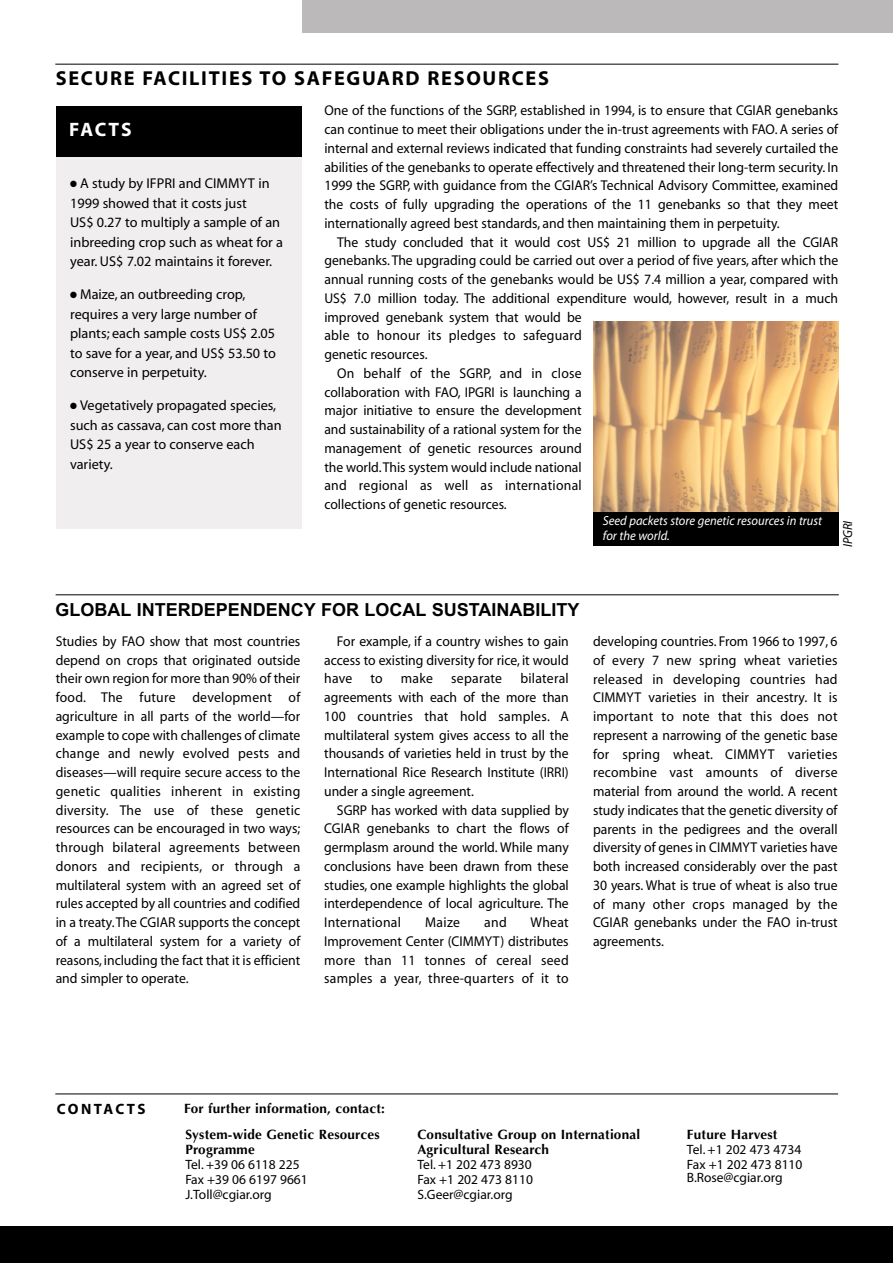
<style>
.page{position:relative;width:893px;height:1263px;background:#fff}
.page>*{position:absolute;margin:0;border:0;box-sizing:border-box;transform-origin:0 0}
.t1{font:700 20.25px "Myriad";letter-spacing:.085em;color:#000}
.t2{font:700 19.5px "Myriad";letter-spacing:.095em;color:#fff}
.t3{font:700 18px "Arial";color:#000}
.t4{font:700 15px "Myriad";letter-spacing:.155em;color:#000}
.t5{font:14.25px/18.8px "Myriad";color:#000;text-align:justify;scale:.96 1}
.t6{font:14.25px/19.5px "Myriad";color:#000}
.t7{font:14.25px "Myriad";letter-spacing:.02em;color:#000;scale:.96 1}
.t8{font:13.5px/15px "Myriad";color:#000}
.t9{font:700 13.5px/15px "Optima";letter-spacing:.015em;color:#000}
.t10{font:italic 13.2px/14.2px "Myriad";color:#fff;scale:.96 1}
.t11{font:italic 13.2px "Myriad";letter-spacing:-.005em;color:#000;scale:.96 1}
.s1{font-size:12.75px}
</style>
<div class="page">
<div style="left:0;top:1226px;width:892px;height:37px;background:#000"></div>
<hr style="left:55px;top:1094px;width:783px;height:1px;background:#000">
<div style="left:302px;top:0;width:590px;height:32px;background:#bbb9b9"></div>
<hr style="left:55px;top:64px;width:783px;height:1px;background:#000">
<div style="left:56px;top:157px;width:245px;height:371px;background:#f1eeef"></div>
<div style="left:56px;top:106px;width:245px;height:51px;background:#000"></div>
<img style="left:593px;top:322px;width:245px;height:190px">
<div style="left:592px;top:512px;width:246px;height:34px;background:#000"></div>
<hr style="left:56px;top:594px;width:782px;height:1px;background:#000">
<h1 class="t1" style="left:56px;top:70px;width:494px">SECURE FACILITIES TO SAFEGUARD RESOURCES</h1>
<p class="t5" style="left:324px;top:102px;width:537px">One of the functions of the SGRP, established in 1994, is to ensure that CGIAR genebanks can continue to meet their obligations under the in-trust agreements with FAO. A series of internal and external reviews indicated that funding constraints had severely curtailed the abilities of the genebanks to operate effectively and threatened their long-term security. In 1999 the SGRP, with guidance from the CGIAR’s Technical Advisory Committee, examined the costs of fully upgrading the operations of the 11 genebanks so that they meet internationally agreed best standards, and then maintaining them in perpetuity.</p>
<p class="t5" style="left:337px;top:234px;width:523px">The study concluded that it would cost US$ 21 million to upgrade all the CGIAR</p>
<p class="t5" style="left:324px;top:252px;width:536px">genebanks. The upgrading could be carried out over a period of five years, after which the</p>
<p class="t5" style="left:324px;top:271px;width:537px">annual running costs of the genebanks would be US$ 7.4 million a year, compared with</p>
<p class="t5" style="left:324px;top:290px;width:536px">US$ 7.0 million today. The additional expenditure would, however, result in a much</p>
<p class="t5" style="left:324px;top:309px;width:269px">improved genebank system that would be</p>
<p class="t7" style="left:324px;top:330px;width:269px">able to honour its pledges to safeguard</p>
<p class="t5" style="left:324px;top:346px;width:109px">genetic resources.</p>
<p class="t7" style="left:337px;top:368px;width:256px">On behalf of the SGRP, and in close</p>
<p class="t5" style="left:324px;top:384px;width:269px">collaboration with FAO, IPGRI is launching a</p>
<p class="t5" style="left:324px;top:402px;width:269px">major initiative to ensure the development</p>
<p class="t5" style="left:324px;top:421px;width:269px">and sustainability of a rational system for the</p>
<p class="t5" style="left:324px;top:440px;width:269px">management of genetic resources around</p>
<p class="t5" style="left:324px;top:459px;width:269px">the world.This system would include national</p>
<p class="t7" style="left:324px;top:480px;width:269px">and regional as well as international</p>
<p class="t5" style="left:324px;top:496px;width:191px">collections of genetic resources.</p>
<p class="t10" style="left:603px;top:515px;width:230px">Seed packets store genetic resources in trust for the world.</p>
<h2 class="t2" style="left:69px;top:123px;width:64px">FACTS</h2>
<p class="t6" style="left:70px;top:175px;width:214px">● A study by IFPRI and CIMMYT in<br>1999 showed that it costs just<br>US$ 0.27 to multiply a sample of an inbreeding crop such as wheat for a year. US$ 7.02 maintains it forever.</p>
<p class="t6" style="left:70px;top:286px;width:207px">● Maize, an outbreeding crop, requires a very large number of plants; each sample costs US$ 2.05 to save for a year, and US$ 53.50 to conserve in perpetuity.</p>
<p class="t6" style="left:70px;top:397px;width:213px">● Vegetatively propagated species, such as cassava, can cost more than<br>US$ 25 a year to conserve each variety.</p>
<p class="t11" style="left:842px;top:547px;width:29px;rotate:-90deg">IPGRI</p>
<p class="t3" style="left:56px;top:603px;width:525px">GLOBAL INTERDEPENDENCY FOR LOCAL SUSTAINABILITY</p>
<p class="t5" style="left:56px;top:633px;width:256px">Studies by FAO show that most countries depend on crops that originated outside their own region for more than 90% of their food. The future development of agriculture in all parts of the world—for example to cope with challenges of climate change and newly evolved pests and diseases—will require secure access to the genetic qualities inherent in existing diversity. The use of these genetic resources can be encouraged in two ways; through bilateral agreements between donors and recipients, or through a multilateral system with an agreed set of rules accepted by all countries and codified in a treaty.The CGIAR supports the concept of a multilateral system for a variety of reasons, including the fact that it is efficient and simpler to operate.</p>
<p class="t5" style="left:324px;top:633px;width:256px;text-indent:13px">For example, if a country wishes to gain access to existing diversity for rice, it would have</p>
<p class="t5" style="left:324px;top:670px;width:256px;text-indent:196px">bilateral agreements with each of the more than 100 countries that hold samples. A multilateral system gives access to all the thousands of varieties held in trust by the International Rice Research Institute (IRRI) under a single agreement.</p>
<p class="t5" style="left:324px;top:801px;width:256px;text-indent:13px">SGRP has worked with data supplied by CGIAR genebanks to chart the flows of germplasm around the world. While many conclusions have been drawn from these studies, one example highlights the global interdependence of local agriculture. The International</p>
<p class="t5" style="left:370px;top:670px;width:14px">to</p>
<p class="t5" style="left:401px;top:670px;width:35px">make</p>
<p class="t7" style="left:451px;top:673px;width:54px">separate</p>
<p class="t5" style="left:324px;top:914px;width:256px;text-indent:206px">Wheat Improvement Center (CIMMYT) distributes more than 11 tonnes of cereal seed samples a year, three-quarters of it to</p>
<p class="t5" style="left:425px;top:914px;width:38px">Maize</p>
<p class="t5" style="left:484px;top:914px;width:25px">and</p>
<p class="t5" style="left:593px;top:633px;width:256px">developing countries. From 1966 to 1997, 6 of every 7 new spring wheat varieties released in developing countries had CIMMYT varieties in their ancestry. It is important to note that this does not represent a narrowing of the genetic base for spring wheat. CIMMYT varieties recombine vast amounts of diverse material from around the world. A recent study indicates that the genetic diversity of parents in the pedigrees and the overall diversity of genes in CIMMYT varieties have both increased considerably over the past 30 years. What is true of wheat is also true of many other crops managed by the CGIAR genebanks under the FAO in-trust agreements.</p>
<p class="t4" style="left:57px;top:1104px;width:90px">CONTACTS</p>
<p class="t9" style="left:184px;top:1102px;width:202px">For further information<span class="s1">,</span> contact:</p>
<p class="t9" style="left:185px;top:1128px;width:196px">System-wide Genetic Resources<br>Programme</p>
<p class="t8" style="left:185px;top:1158px;width:124px">Tel. +39 06 6118 225<br>Fax +39 06 6197 9661<br>J.Toll@cgiar.org</p>
<p class="t9" style="left:417px;top:1128px;width:224px">Consultative Group on International<br>Agricultural Research</p>
<p class="t8" style="left:417px;top:1158px;width:117px;text-align:justify">Tel. +1 202 473 8930<br>Fax +1 202 473 8110<br>S.Geer@cgiar.org</p>
<p class="t9" style="left:687px;top:1128px;width:92px">Future Harvest</p>
<p class="t8" style="left:687px;top:1143px;width:117px">Tel. +1 202 473 4734<br>Fax +1 202 473 8110</p>
<p class="t8" style="left:687px;top:1172px;width:97px">B.Rose@cgiar.org</p>
</div>
